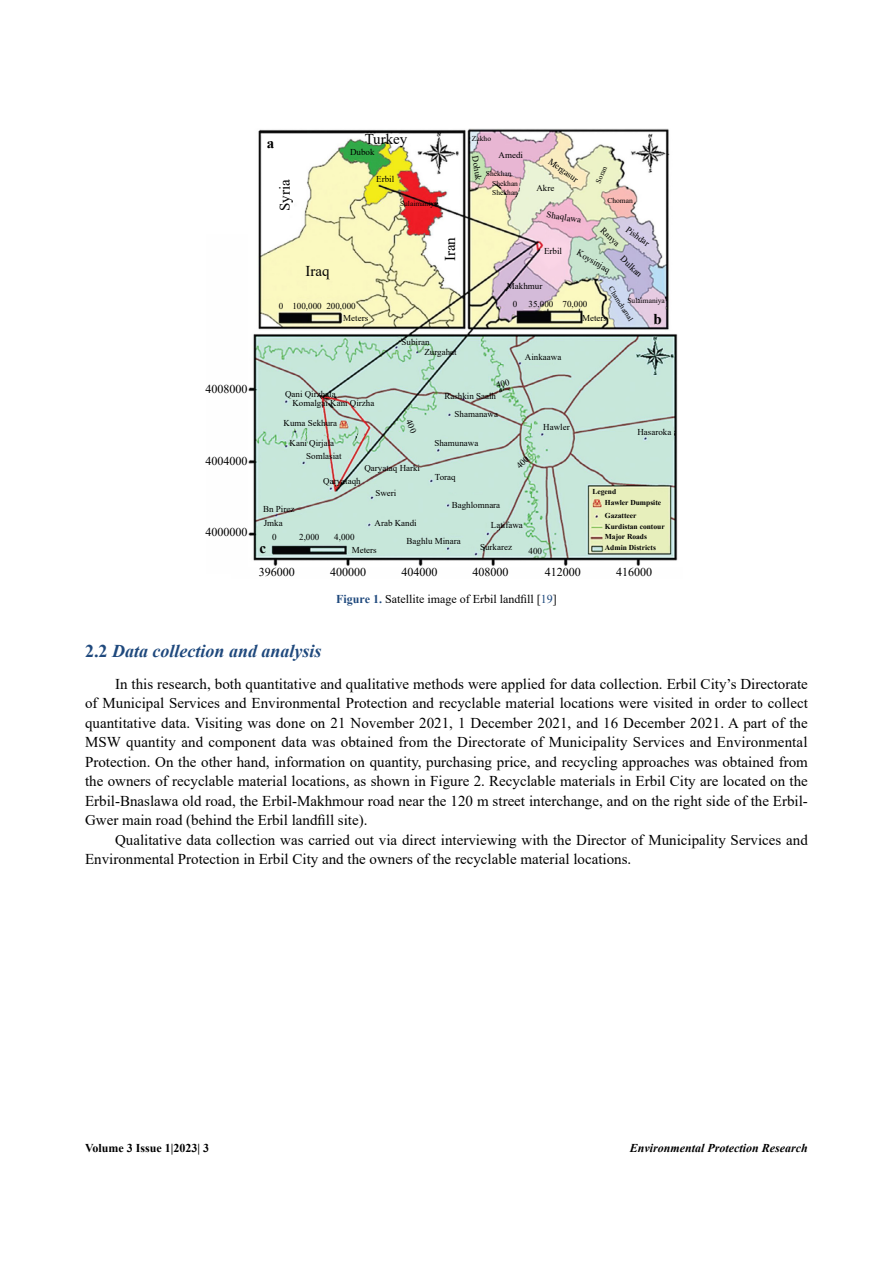
<style>
.page{position:relative;width:893px;height:1263px;background:#fff}
.page>*{position:absolute;margin:0;border:0;box-sizing:border-box;transform-origin:0 0}
.t1{font:italic 700 18px "Times New Roman";color:#1f497d}
.t2{font:15px/19.5px "Times New Roman";color:#000;text-align:justify}
.t3{font:700 15px "Times New Roman";color:#000}
.t4{font:12px "Times New Roman";color:#000}
.t5{font:italic 700 12px "Times New Roman";color:#000}
.t6{font:700 12px "Times New Roman";color:#000}
.t7{font:9px/13.8px "Times New Roman";color:#000}
.t8{font:7.5px "Times New Roman";color:#000}
.t9{font:700 7.5px/10.6px "Times New Roman";color:#000}
.s1{font-weight:700;color:#1f497d}
.s2{color:#1f497d}
.s3{font-style:normal}
</style>
<div class="page">
<img style="left:248px;top:128px;width:430px;height:438px">
<svg style="left:516px;top:455px;width:13px;height:14px"></svg>
<svg style="left:496px;top:379px;width:14px;height:9px"></svg>
<svg style="left:406px;top:419px;width:11px;height:14px"></svg>
<p class="t4" style="left:205px;top:381px;width:43px">4008000</p>
<p class="t4" style="left:205px;top:452px;width:43px">4004000</p>
<p class="t4" style="left:205px;top:523px;width:43px">4000000</p>
<p class="t3" style="left:267px;top:133px;width:9px">a</p>
<p class="t2" style="left:275px;top:211px;width:33px;rotate:-90deg">Syria</p>
<p class="t2" style="left:306px;top:261px;width:26px">Iraq</p>
<p class="t2" style="left:365px;top:129px;width:44px">Turkey</p>
<p class="t7" style="left:350px;top:145px;width:26px">Dubok</p>
<p class="t7" style="left:376px;top:172px;width:19px">Erbil</p>
<p class="t8" style="left:400px;top:198px;width:39px">Sulaimaniya</p>
<p class="t2" style="left:440px;top:261px;width:26px;rotate:-90deg">Iran</p>
<p class="t7" style="left:343px;top:300px;width:26px;line-height:11.7px;text-indent:-64px">0 100,000 200,000<br>Meters</p>
<p class="t8" style="left:472px;top:134px;width:21px">Zakho</p>
<p class="t7" style="left:499px;top:148px;width:26px">Amedi</p>
<p class="t7" style="left:482px;top:155px;width:26px;rotate:82deg">Dohuk</p>
<p class="t8" style="left:486px;top:168px;width:27px">Shekhan</p>
<p class="t8" style="left:492px;top:178px;width:27px">Shekhan</p>
<p class="t8" style="left:492px;top:187px;width:27px">Shekhan</p>
<p class="t7" style="left:554px;top:154px;width:36px;rotate:36deg">Mergasur</p>
<p class="t7" style="left:536px;top:181px;width:19px">Akre</p>
<p class="t8" style="left:593px;top:181px;width:19px;rotate:-67deg">Soran</p>
<p class="t8" style="left:607px;top:195px;width:27px">Choman</p>
<p class="t7" style="left:631px;top:222px;width:28px;rotate:36deg">Pishdar</p>
<p class="t7" style="left:548px;top:207px;width:36px;rotate:10deg">Shaqlawa</p>
<p class="t7" style="left:607px;top:224px;width:24px;rotate:44deg">Ranya</p>
<p class="t7" style="left:544px;top:244px;width:19px">Erbil</p>
<p class="t7" style="left:581px;top:246px;width:38px;rotate:30deg">Koysinjaq</p>
<p class="t8" style="left:615px;top:284px;width:41px;rotate:58deg">Chamchamal</p>
<p class="t7" style="left:627px;top:252px;width:28px;rotate:44deg">Dulkan</p>
<p class="t8" style="left:627px;top:295px;width:39px">Sulaimaniya</p>
<p class="t7" style="left:507px;top:279px;width:37px">Makhmur</p>
<p class="t7" style="left:513px;top:297px;width:6px">0</p>
<p class="t7" style="left:582px;top:297px;width:26px;text-indent:-54px">35,000 70,000<br>Meters</p>
<p class="t3" style="left:653px;top:308px;width:10px">b</p>
<p class="t7" style="left:402px;top:335px;width:29px">Subiran</p>
<p class="t7" style="left:424px;top:345px;width:34px">Zurgahat</p>
<p class="t7" style="left:525px;top:350px;width:38px">Ainkaawa</p>
<p class="t7" style="left:292px;top:389px;width:83px;line-height:9.6px;text-indent:-7px">Qani Qirzhala<br>Komalgai Kani Qirzha</p>
<p class="t7" style="left:284px;top:416px;width:55px">Kuma Sekhura</p>
<p class="t7" style="left:290px;top:435px;width:46px">Kani Qirjala</p>
<p class="t7" style="left:306px;top:449px;width:37px">Somlasiat</p>
<p class="t7" style="left:364px;top:461px;width:57px">Qaryataq Harki</p>
<p class="t7" style="left:323px;top:473px;width:39px">Qaryataqh</p>
<p class="t7" style="left:375px;top:485px;width:22px">Sweri</p>
<p class="t7" style="left:444px;top:389px;width:53px">Rashkin Saalh</p>
<p class="t7" style="left:455px;top:406px;width:45px">Shamanawa</p>
<p class="t7" style="left:434px;top:436px;width:45px">Shamunawa</p>
<p class="t7" style="left:435px;top:470px;width:22px">Toraq</p>
<p class="t7" style="left:543px;top:420px;width:28px">Hawler</p>
<p class="t7" style="left:452px;top:497px;width:50px">Baghlomnara</p>
<p class="t7" style="left:491px;top:518px;width:33px">Latifawa</p>
<p class="t7" style="left:480px;top:540px;width:33px">Surkarez</p>
<p class="t7" style="left:263px;top:502px;width:33px">Bn Pirez</p>
<p class="t7" style="left:374px;top:516px;width:44px">Arab Kandi</p>
<p class="t7" style="left:264px;top:516px;width:20px">Jmka</p>
<p class="t7" style="left:272px;top:530px;width:6px">0</p>
<p class="t7" style="left:299px;top:530px;width:22px">2,000</p>
<p class="t7" style="left:352px;top:530px;width:26px;line-height:12.5px;text-indent:-17px">4,000<br>Meters</p>
<p class="t7" style="left:406px;top:533px;width:56px">Baghlu Minara</p>
<p class="t3" style="left:260px;top:537px;width:8px">c</p>
<p class="t7" style="left:528px;top:544px;width:15px">400</p>
<p class="t7" style="left:637px;top:425px;width:35px">Hasaroka</p>
<p class="t9" style="left:605px;top:485px;width:58px;line-height:11.7px;text-indent:-12px">Legend<br>Hawler Dumpsite</p>
<p class="t9" style="left:605px;top:510px;width:61px">Gazatteer<br>Kurdistan contour<br>Major Roads<br>Admin Districts</p>
<p class="t4" style="left:259px;top:563px;width:37px">396000</p>
<p class="t4" style="left:330px;top:563px;width:37px">400000</p>
<p class="t4" style="left:401px;top:563px;width:37px">404000</p>
<p class="t4" style="left:473px;top:563px;width:37px">408000</p>
<p class="t4" style="left:545px;top:563px;width:37px">412000</p>
<p class="t4" style="left:616px;top:563px;width:37px">416000</p>
<p class="t4" style="left:336px;top:590px;width:222px"><span class="s1">Figure 1.</span> Satellite image of Erbil landfill [<span class="s2">19</span>]</p>
<p class="t1" style="left:85px;top:638px;width:238px"><span class="s3">2.2</span> Data collection and analysis</p>
<p class="t2" style="left:85px;top:673px;width:724px;text-indent:30px">In this research, both quantitative and qualitative methods were applied for data collection. Erbil City’s Directorate of Municipal Services and Environmental Protection and recyclable material locations were visited in order to collect quantitative data. Visiting was done on 21 November 2021, 1 December 2021, and 16 December 2021. A part of the MSW quantity and component data was obtained from the Directorate of Municipality Services and Environmental Protection. On the other hand, information on quantity, purchasing price, and recycling approaches was obtained from the owners of recyclable material locations, as shown in Figure 2. Recyclable materials in Erbil City are located on the Erbil-Bnaslawa old road, the Erbil-Makhmour road near the 120 m street interchange, and on the right side of the Erbil-Gwer main road (behind the Erbil landfill site).</p>
<p class="t2" style="left:85px;top:829px;width:724px;text-indent:30px">Qualitative data collection was carried out via direct interviewing with the Director of Municipality Services and<br>Environmental Protection in Erbil City and the owners of the recyclable material locations.</p>
<p class="t6" style="left:85px;top:1139px;width:126px">Volume 3 Issue 1|2023| 3</p>
<p class="t5" style="left:630px;top:1140px;width:180px">Environmental Protection Research</p>
</div>
